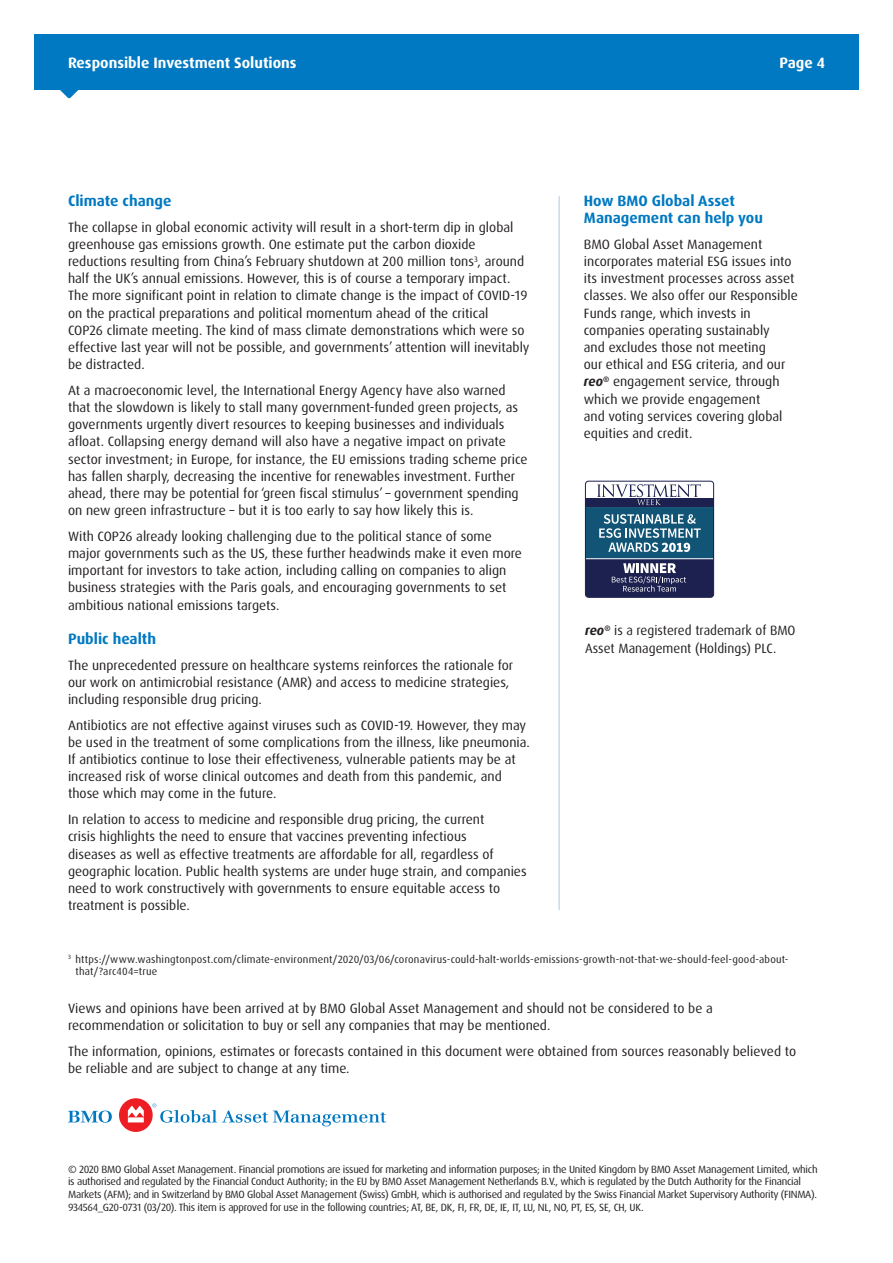
<style>
.page{position:relative;width:893px;height:1263px;background:#fff}
.page>*{position:absolute;margin:0;border:0;box-sizing:border-box;transform-origin:0 0}
.Heading_10pt_blue__2{font:700 15px/17.1px "Dax Pro";color:#0079c2}
.Header_date{font:700 15px "Dax Pro";color:#fff}
.Header_page_no{font:700 15px "Dax Pro";color:#fff}
.Body_9pt__2mm{font:13.5px/17.1px "Dax Pro";color:#231f20}
.Disclaimer{font:10.5px/12.6px "Dax Pro";letter-spacing:-.025em;color:#231f20}
.Body_9pt__2mm-2{font:10.5px/12.6px "Dax Pro";letter-spacing:.02em;color:#231f20}
.s1{font-weight:700;font-style:italic}
</style>
<div class="page">
<div style="left:34px;top:34px;width:825px;height:56px;background:#0079c2"></div>
<svg style="left:60px;top:90px;width:18px;height:8px"></svg>
<svg style="left:68px;top:1110px;width:44px;height:12px"></svg>
<div style="left:119px;top:1098px;width:34px;height:34px;background:#ee1d23;border-radius:50%"></div>
<svg style="left:128px;top:1106px;width:16px;height:16px"></svg>
<svg style="left:152px;top:1103px;width:234px;height:23px"></svg>
<div style="left:585px;top:507px;width:129px;height:52px;background:#115475"></div>
<svg style="left:599px;top:514px;width:102px;height:38px"></svg>
<hr style="left:585px;top:558px;width:129px;height:1px;background:#fff">
<svg style="left:587px;top:559px;width:127px;height:38px;background:#3a3d65"></svg>
<svg style="left:587px;top:484px;width:125px;height:23px"></svg>
<div style="left:585px;top:481px;width:129px;height:116px;border:1px solid #1d214f;border-radius:3px"></div>
<hr style="left:559px;top:196px;width:1px;height:714px;background:#adc8e8">
<p class="Header_date" style="left:68px;top:53px;width:230px">Responsible Investment Solutions</p>
<p class="Header_page_no" style="left:779px;top:53px;width:47px">Page 4</p>
<p class="Heading_10pt_blue__2" style="left:68px;top:192px;width:105px">Climate change</p>
<p class="Body_9pt__2mm" style="left:68px;top:219px;width:463px">The collapse in global economic activity will result in a short-term dip in global greenhouse gas emissions growth. One estimate put the carbon dioxide reductions resulting from China’s February shutdown at 200 million tons<sup>3</sup>, around half the UK’s annual emissions. However, this is of course a temporary impact.<br>The more significant point in relation to climate change is the impact of COVID-19 on the practical preparations and political momentum ahead of the critical<br>COP26 climate meeting. The kind of mass climate demonstrations which were so effective last year will not be possible, and governments’ attention will inevitably be distracted.</p>
<p class="Body_9pt__2mm" style="left:68px;top:382px;width:461px">At a macroeconomic level, the International Energy Agency have also warned that the slowdown is likely to stall many government-funded green projects, as governments urgently divert resources to keeping businesses and individuals afloat. Collapsing energy demand will also have a negative impact on private sector investment; in Europe, for instance, the EU emissions trading scheme price has fallen sharply, decreasing the incentive for renewables investment. Further ahead, there may be potential for ‘green fiscal stimulus’ – government spending on new green infrastructure – but it is too early to say how likely this is.</p>
<p class="Body_9pt__2mm" style="left:68px;top:528px;width:455px">With COP26 already looking challenging due to the political stance of some major governments such as the US, these further headwinds make it even more important for investors to take action, including calling on companies to align business strategies with the Paris goals, and encouraging governments to set ambitious national emissions targets.</p>
<p class="Heading_10pt_blue__2" style="left:68px;top:630px;width:90px">Public health</p>
<p class="Body_9pt__2mm" style="left:68px;top:656px;width:447px">The unprecedented pressure on healthcare systems reinforces the rationale for our work on antimicrobial resistance (AMR) and access to medicine strategies, including responsible drug pricing.</p>
<p class="Body_9pt__2mm" style="left:68px;top:717px;width:463px">Antibiotics are not effective against viruses such as COVID-19. However, they may be used in the treatment of some complications from the illness, like pneumonia.<br>If antibiotics continue to lose their effectiveness, vulnerable patients may be at increased risk of worse clinical outcomes and death from this pandemic, and those which may come in the future.</p>
<p class="Body_9pt__2mm" style="left:68px;top:811px;width:460px">In relation to access to medicine and responsible drug pricing, the current<br>crisis highlights the need to ensure that vaccines preventing infectious<br>diseases as well as effective treatments are affordable for all, regardless of geographic location. Public health systems are under huge strain, and companies need to work constructively with governments to ensure equitable access to treatment is possible.</p>
<p class="Heading_10pt_blue__2" style="left:584px;top:192px;width:181px">How BMO Global Asset<br>Management can help you</p>
<p class="Body_9pt__2mm" style="left:584px;top:236px;width:216px">BMO Global Asset Management incorporates material ESG issues into its investment processes across asset classes. We also offer our Responsible Funds range, which invests in companies operating sustainably<br>and excludes those not meeting<br>our ethical and ESG criteria, and our <span class="s1">reo</span><sup>®</sup> engagement service, through which we provide engagement<br>and voting services covering global equities and credit.</p>
<p class="Body_9pt__2mm" style="left:585px;top:622px;width:212px"><span class="s1">reo</span><sup>®</sup> is a registered trademark of BMO<br>Asset Management (Holdings) PLC.</p>
<p class="Body_9pt__2mm-2" style="left:76px;top:953px;width:714px;text-indent:-8px"><sup>3</sup> https://www.washingtonpost.com/climate-environment/2020/03/06/coronavirus-could-halt-worlds-emissions-growth-not-that-we-should-feel-good-about&shy;that/?arc404=true</p>
<p class="Body_9pt__2mm" style="left:68px;top:1000px;width:646px">Views and opinions have been arrived at by BMO Global Asset Management and should not be considered to be a recommendation or solicitation to buy or sell any companies that may be mentioned.</p>
<p class="Body_9pt__2mm" style="left:68px;top:1043px;width:730px">The information, opinions, estimates or forecasts contained in this document were obtained from sources reasonably believed to be reliable and are subject to change at any time.</p>
<p class="Disclaimer" style="left:68px;top:1163px;width:751px">© 2020 BMO Global Asset Management. Financial promotions are issued for marketing and information purposes; in the United Kingdom by BMO Asset Management Limited, which is authorised and regulated by the Financial Conduct Authority; in the EU by BMO Asset Management Netherlands B.V., which is regulated by the Dutch Authority for the Financial Markets (AFM); and in Switzerland by BMO Global Asset Management (Swiss) GmbH, which is authorised and regulated by the Swiss Financial Market Supervisory Authority (FINMA).<br>934564_G20-0731 (03/20). This item is approved for use in the following countries; AT, BE, DK, FI, FR, DE, IE, IT, LU, NL, NO, PT, ES, SE, CH, UK.</p>
</div>
